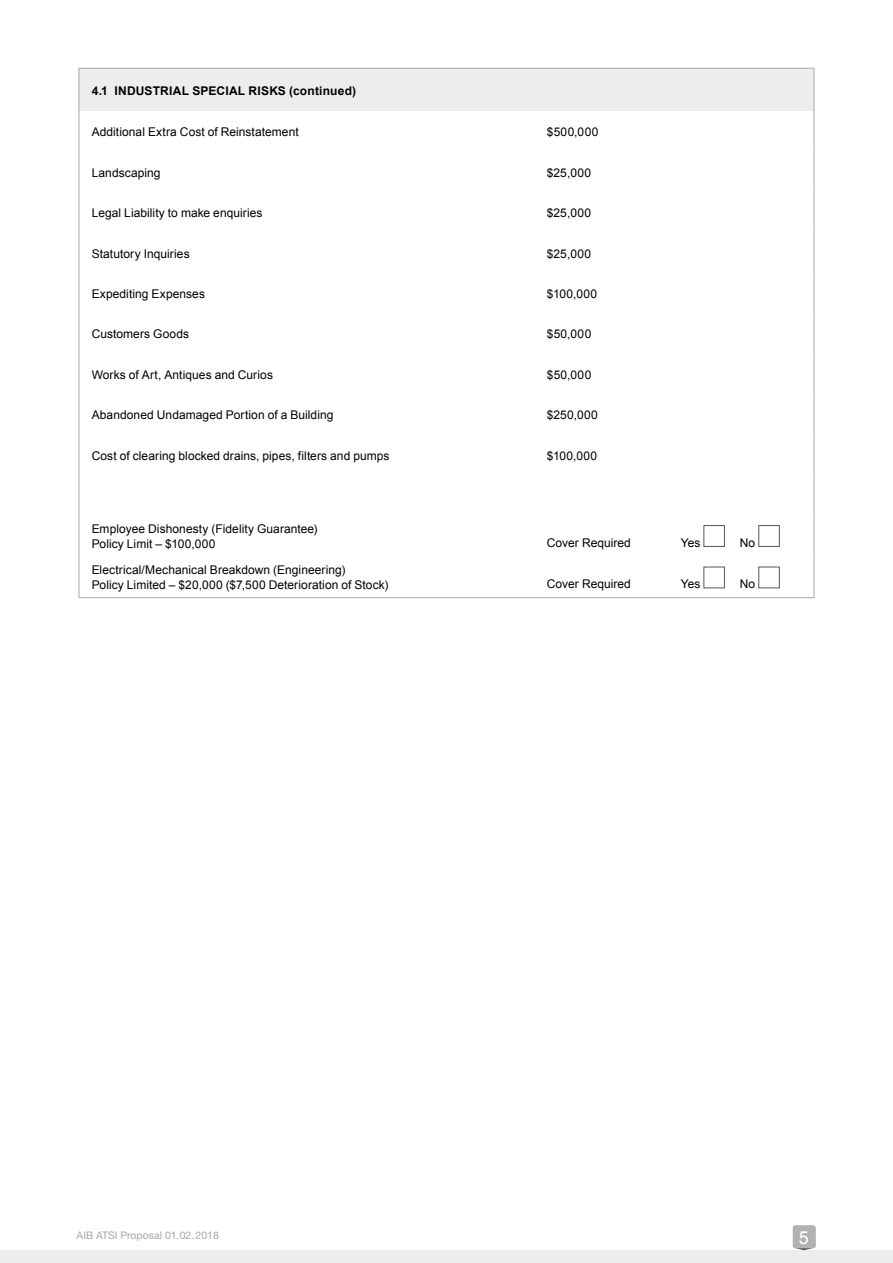
<style>
.page{position:relative;width:893px;height:1263px;background:#fff}
.page>*{position:absolute;margin:0;border:0;box-sizing:border-box;transform-origin:0 0}
.t1{font:18px "Arial";color:#fff}
.t2{font:12px/15px "Arial";letter-spacing:.005em;color:#000}
.t3{font:700 12px "Arial";letter-spacing:.015em;color:#000}
.t4{font:10.5px "Helvetica Neue LT Std";color:#a8a8a7}
</style>
<div class="page">
<div style="left:0;top:1250px;width:893px;height:13px;background:#ededed"></div>
<svg style="left:793px;top:1225px;width:23px;height:23px"></svg>
<div style="left:793px;top:1225px;width:22px;height:23px;background:#b3b2b2;border-radius:2px"></div>
<svg style="left:795px;top:1248px;width:18px;height:2px"></svg>
<div style="left:79px;top:68px;width:735px;height:43px;background:#ededed"></div>
<hr style="left:79px;top:68px;width:448px;height:1px;background:#a8a8a7">
<hr style="left:79px;top:68px;width:1px;height:43px;background:#a8a8a7">
<svg style="left:527px;top:68px;width:14px;height:1px"></svg>
<hr style="left:541px;top:68px;width:273px;height:1px;background:#a8a8a7">
<hr style="left:814px;top:68px;width:1px;height:43px;background:#a8a8a7">
<hr style="left:79px;top:111px;width:1px;height:40px;background:#a8a8a7">
<hr style="left:814px;top:111px;width:1px;height:40px;background:#a8a8a7">
<hr style="left:79px;top:192px;width:1px;height:40px;background:#a8a8a7">
<hr style="left:814px;top:192px;width:1px;height:40px;background:#a8a8a7">
<hr style="left:79px;top:232px;width:1px;height:40px;background:#a8a8a7">
<hr style="left:814px;top:232px;width:1px;height:40px;background:#a8a8a7">
<hr style="left:79px;top:272px;width:1px;height:41px;background:#a8a8a7">
<hr style="left:814px;top:272px;width:1px;height:41px;background:#a8a8a7">
<hr style="left:79px;top:313px;width:1px;height:40px;background:#a8a8a7">
<hr style="left:814px;top:313px;width:1px;height:40px;background:#a8a8a7">
<hr style="left:79px;top:353px;width:1px;height:40px;background:#a8a8a7">
<hr style="left:814px;top:353px;width:1px;height:40px;background:#a8a8a7">
<hr style="left:79px;top:393px;width:1px;height:41px;background:#a8a8a7">
<hr style="left:814px;top:393px;width:1px;height:41px;background:#a8a8a7">
<hr style="left:79px;top:434px;width:1px;height:40px;background:#a8a8a7">
<hr style="left:814px;top:434px;width:1px;height:40px;background:#a8a8a7">
<hr style="left:79px;top:474px;width:1px;height:41px;background:#a8a8a7">
<hr style="left:814px;top:474px;width:1px;height:41px;background:#a8a8a7">
<hr style="left:79px;top:515px;width:1px;height:40px;background:#a8a8a7">
<hr style="left:814px;top:515px;width:1px;height:40px;background:#a8a8a7">
<hr style="left:79px;top:151px;width:1px;height:41px;background:#a8a8a7">
<hr style="left:814px;top:151px;width:1px;height:41px;background:#a8a8a7">
<hr style="left:79px;top:555px;width:1px;height:42px;background:#a8a8a7">
<hr style="left:814px;top:555px;width:1px;height:42px;background:#a8a8a7">
<hr style="left:79px;top:597px;width:448px;height:1px;background:#a8a8a7">
<svg style="left:527px;top:597px;width:14px;height:1px"></svg>
<hr style="left:541px;top:597px;width:273px;height:1px;background:#a8a8a7">
<div style="left:704px;top:525px;width:21px;height:22px;background:#fff;border:1px solid #575756"></div>
<div style="left:759px;top:525px;width:20px;height:22px;background:#fff;border:1px solid #575756"></div>
<div style="left:704px;top:567px;width:21px;height:21px;background:#fff;border:1px solid #575756"></div>
<p class="t3" style="left:92px;top:83px;width:266px">4.1 INDUSTRIAL SPECIAL RISKS (continued)</p>
<p class="t2" style="left:92px;top:125px;width:208px">Additional Extra Cost of Reinstatement</p>
<p class="t2" style="left:547px;top:125px;width:53px">$500,000</p>
<p class="t2" style="left:92px;top:165px;width:70px">Landscaping</p>
<p class="t2" style="left:547px;top:165px;width:46px">$25,000</p>
<p class="t2" style="left:92px;top:206px;width:172px">Legal Liability to make enquiries</p>
<p class="t2" style="left:547px;top:206px;width:46px">$25,000</p>
<p class="t2" style="left:92px;top:246px;width:99px">Statutory Inquiries</p>
<p class="t2" style="left:547px;top:246px;width:46px">$25,000</p>
<p class="t2" style="left:92px;top:286px;width:115px">Expediting Expenses</p>
<p class="t2" style="left:547px;top:286px;width:52px">$100,000</p>
<p class="t2" style="left:92px;top:327px;width:99px">Customers Goods</p>
<p class="t2" style="left:547px;top:327px;width:46px">$50,000</p>
<p class="t2" style="left:92px;top:367px;width:183px">Works of Art, Antiques and Curios</p>
<p class="t2" style="left:547px;top:367px;width:46px">$50,000</p>
<p class="t2" style="left:92px;top:408px;width:243px">Abandoned Undamaged Portion of a Building</p>
<p class="t2" style="left:547px;top:408px;width:52px">$250,000</p>
<p class="t2" style="left:92px;top:448px;width:299px">Cost of clearing blocked drains, pipes, filters and pumps</p>
<p class="t2" style="left:547px;top:448px;width:52px">$100,000</p>
<p class="t2" style="left:92px;top:521px;width:227px">Employee Dishonesty (Fidelity Guarantee)<br>Policy Limit – $100,000</p>
<p class="t2" style="left:92px;top:563px;width:298px">Electrical/Mechanical Breakdown (Engineering)<br>Policy Limited – $20,000 ($7,500 Deterioration of Stock)</p>
<p class="t2" style="left:547px;top:535px;width:86px">Cover Required</p>
<p class="t2" style="left:681px;top:535px;width:21px">Yes</p>
<p class="t2" style="left:740px;top:535px;width:17px">No</p>
<p class="t2" style="left:547px;top:576px;width:86px">Cover Required</p>
<p class="t2" style="left:681px;top:576px;width:21px">Yes</p>
<p class="t2" style="left:740px;top:576px;width:17px">No</p>
<p class="t4" style="left:77px;top:1228px;width:144px">AIB ATSI Proposal 01.02.2018</p>
<h1 class="t1" style="left:799px;top:1226px;width:12px">5</h1>
</div>
